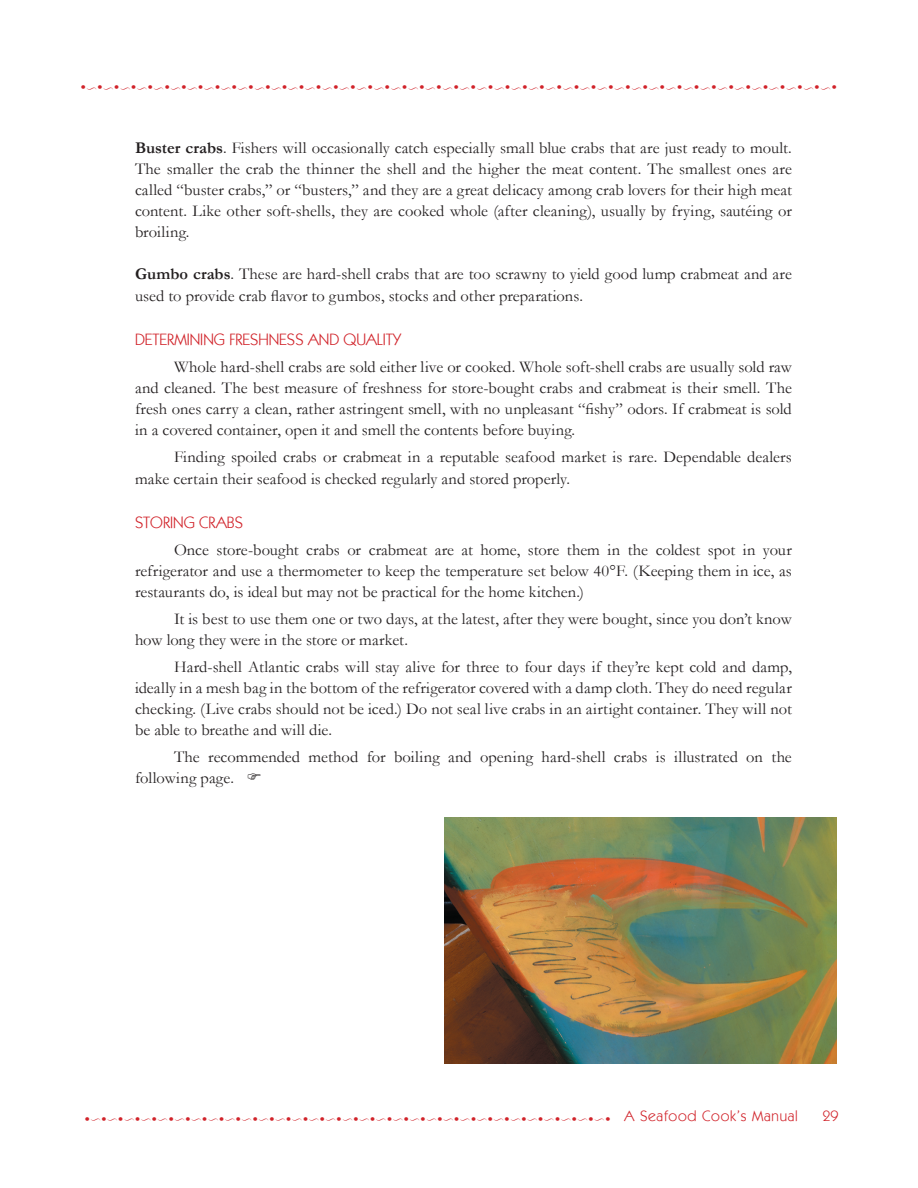
<style>
.page{position:relative;width:918px;height:1188px;background:#fff}
.page>*{position:absolute;margin:0;border:0;box-sizing:border-box;transform-origin:0 0}
.t1{font:16.5px/21px "Garamond";letter-spacing:.005em;color:#231f20;text-align:justify}
.FrontMatterSectionTi{font:16.5px "Kabel IT Cby BT";color:#d1232a}
.t2{font:15px "Kabel IT Cby BT";letter-spacing:.05em;color:#d1232a}
.s1{font-weight:700}
</style>
<div class="page">
<img style="left:444px;top:817px;width:393px;height:247px">
<p class="t1" style="left:135px;top:137px;width:658px"><span class="s1">Buster crabs</span>. Fishers will occasionally catch especially small blue crabs that are just ready to moult.<br>The smaller the crab the thinner the shell and the higher the meat content. The smallest ones are called “buster crabs,” or “busters,” and they are a great delicacy among crab lovers for their high meat content. Like other soft-shells, they are cooked whole (after cleaning), usually by frying, sautéing or broiling.</p>
<p class="t1" style="left:135px;top:262px;width:658px;line-height:22.5px"><span class="s1">Gumbo crabs</span>. These are hard-shell crabs that are too scrawny to yield good lump crabmeat and are used to provide crab flavor to gumbos, stocks and other preparations.</p>
<p class="FrontMatterSectionTi" style="left:135px;top:329px;width:267px">DETERMINING FRESHNESS AND QUALITY</p>
<p class="t1" style="left:135px;top:356px;width:658px;text-indent:39px">Whole hard-shell crabs are sold either live or cooked. Whole soft-shell crabs are usually sold raw and cleaned. The best measure of freshness for store-bought crabs and crabmeat is their smell. The fresh ones carry a clean, rather astringent smell, with no unpleasant “fishy” odors. If crabmeat is sold in a covered container, open it and smell the contents before buying.</p>
<p class="t1" style="left:135px;top:445px;width:658px;line-height:22.5px;text-indent:39px">Finding spoiled crabs or crabmeat in a reputable seafood market is rare. Dependable dealers make certain their seafood is checked regularly and stored properly.</p>
<p class="FrontMatterSectionTi" style="left:135px;top:512px;width:108px">STORING CRABS</p>
<p class="t1" style="left:135px;top:539px;width:658px;text-indent:39px">Once store-bought crabs or crabmeat are at home, store them in the coldest spot in your refrigerator and use a thermometer to keep the temperature set below 40°F. (Keeping them in ice, as restaurants do, is ideal but may not be practical for the home kitchen.)</p>
<p class="t1" style="left:135px;top:608px;width:658px;text-indent:39px">It is best to use them one or two days, at the latest, after they were bought, since you don’t know how long they were in the store or market.</p>
<p class="t1" style="left:135px;top:656px;width:658px;text-indent:39px">Hard-shell Atlantic crabs will stay alive for three to four days if they’re kept cold and damp, ideally in a mesh bag in the bottom of the refrigerator covered with a damp cloth. They do need regular checking. (Live crabs should not be iced.) Do not seal live crabs in an airtight container. They will not be able to breathe and will die.</p>
<p class="t1" style="left:135px;top:746px;width:658px;text-indent:39px">The recommended method for boiling and opening hard-shell crabs is illustrated on the following page.</p>
<p class="t2" style="left:625px;top:1107px;width:175px">A SEAFOOD COOK’S MANUAL</p>
<p class="t2" style="left:823px;top:1107px;width:18px">29</p>
</div>
